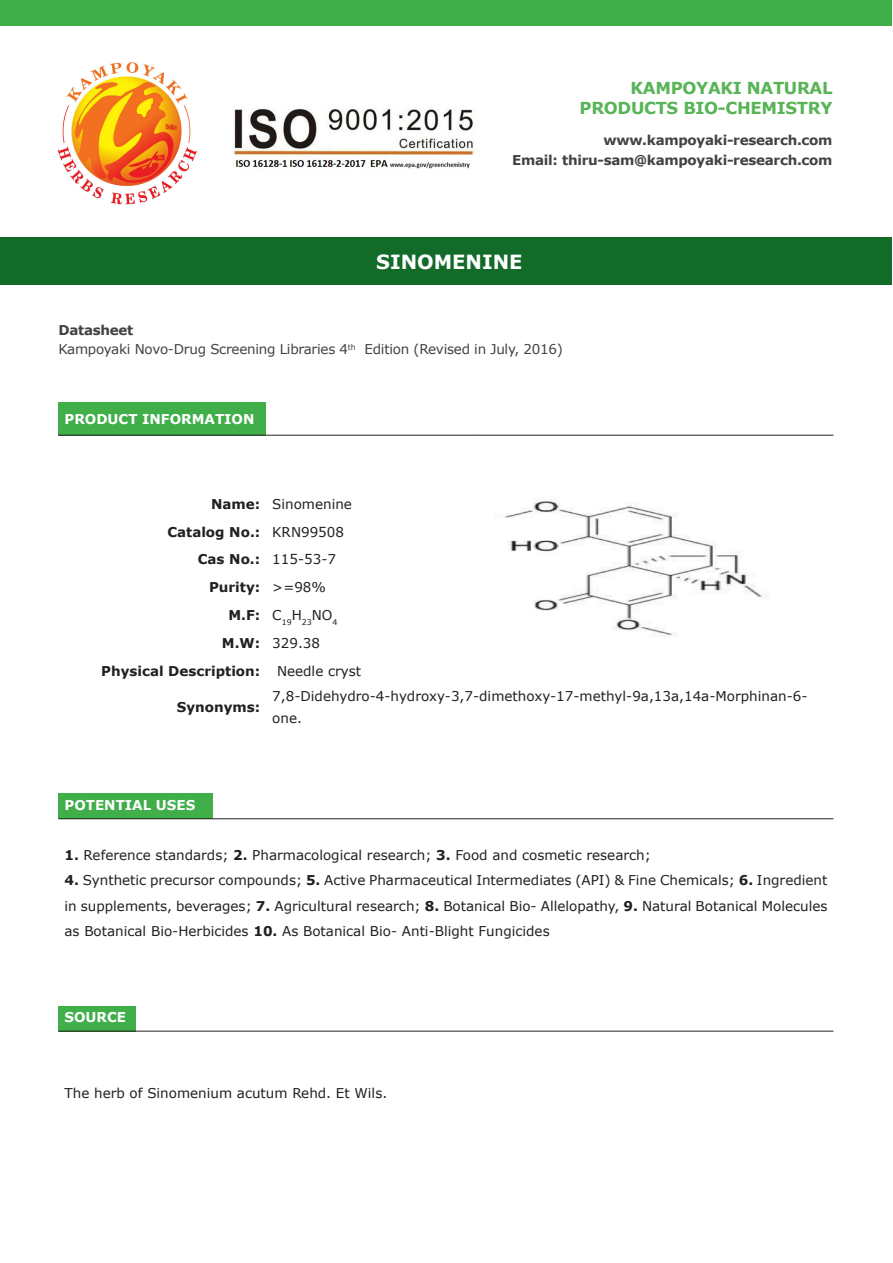
<style>
.page{position:relative;width:893px;height:1263px;background:#fff}
.page>*{position:absolute;margin:0;border:0;box-sizing:border-box;transform-origin:0 0}
.t1{font:700 19.5px "Verdana";color:#fff}
.t2{font:700 16.5px "Verdana";letter-spacing:-.02em;color:#59b457}
.t3{font:13.5px/25.2px "Verdana";color:#231f20}
.t4{font:700 13.5px "Verdana";letter-spacing:-.02em;color:#414243}
.t5{font:700 13.5px "Verdana";color:#231f20}
.t6{font:13.5px "Verdana";letter-spacing:-.02em;color:#414243}
.t7{font:700 13.5px "Verdana";color:#fff}
.t8{font:7.8px "Verdana";color:#231f20}
.s1{font-weight:700}
</style>
<div class="page">
<img style="left:232px;top:108px;width:243px;height:61px">
<img style="left:57px;top:62px;width:140px;height:143px">
<div style="left:1px;top:0;width:891px;height:26px;background:#40ae49"></div>
<div style="left:1px;top:238px;width:891px;height:47px;background:#136b29"></div>
<div style="left:58px;top:402px;width:208px;height:33px;background:#40ae49"></div>
<hr style="left:58px;top:435px;width:208px;height:1px;background:#231f20">
<hr style="left:266px;top:435px;width:209px;height:1px;background:#231f20">
<hr style="left:475px;top:435px;width:358px;height:1px;background:#231f20">
<img style="left:504px;top:501px;width:264px;height:135px">
<div style="left:58px;top:794px;width:155px;height:25px;background:#40ae49"></div>
<hr style="left:58px;top:818px;width:155px;height:1px;background:#231f20">
<hr style="left:213px;top:818px;width:620px;height:1px;background:#231f20">
<div style="left:58px;top:1006px;width:78px;height:25px;background:#40ae49"></div>
<hr style="left:58px;top:1031px;width:78px;height:1px;background:#231f20">
<hr style="left:136px;top:1031px;width:697px;height:1px;background:#231f20">
<p class="t2" style="left:631px;top:78px;width:203px">KAMPOYAKI NATURAL</p>
<p class="t2" style="left:580px;top:97px;width:254px">PRODUCTS BIO-CHEMISTRY</p>
<p class="t4" style="left:603px;top:132px;width:231px">www.kampoyaki-research.com</p>
<p class="t4" style="left:512px;top:151px;width:322px">Email: thiru-sam@kampoyaki-research.com</p>
<p class="t1" style="left:376px;top:249px;width:148px">SINOMENINE</p>
<p class="t4" style="left:58px;top:321px;width:76px">Datasheet</p>
<p class="t6" style="left:58px;top:341px;width:506px">Kampoyaki Novo-Drug Screening Libraries 4<sup>th</sup> Edition (Revised in July, 2016)</p>
<p class="t7" style="left:64px;top:410px;width:192px">PRODUCT INFORMATION</p>
<p class="t5" style="left:211px;top:495px;width:51px">Name:</p>
<p class="t3" style="left:272px;top:491px;width:81px">Sinomenine</p>
<p class="t5" style="left:167px;top:523px;width:94px">Catalog No.:</p>
<p class="t3" style="left:272px;top:519px;width:73px">KRN99508</p>
<p class="t5" style="left:198px;top:551px;width:64px">Cas No.:</p>
<p class="t3" style="left:272px;top:547px;width:65px">115-53-7</p>
<p class="t5" style="left:209px;top:578px;width:53px">Purity:</p>
<p class="t3" style="left:272px;top:575px;width:55px">&gt;=98%</p>
<p class="t5" style="left:228px;top:606px;width:33px">M.F:</p>
<p class="t8" style="left:272px;top:617px;width:67px"><sup>C</sup>19<sup>H</sup>23<sup>NO</sup>4</p>
<p class="t5" style="left:222px;top:634px;width:40px">M.W:</p>
<p class="t3" style="left:272px;top:630px;width:49px">329.38</p>
<p class="t5" style="left:101px;top:662px;width:161px">Physical Description:</p>
<p class="t3" style="left:277px;top:658px;width:86px">Needle cryst</p>
<p class="t5" style="left:177px;top:698px;width:85px">Synonyms:</p>
<p class="t3" style="left:272px;top:685px;width:537px;line-height:22.2px">7,8-Didehydro-4-hydroxy-3,7-dimethoxy-17-methyl-9a,13a,14a-Morphinan-6- one.</p>
<p class="t7" style="left:64px;top:796px;width:132px">POTENTIAL USES</p>
<p class="t3" style="left:64px;top:843px;width:588px"><span class="s1">1.</span> Reference standards; <span class="s1">2.</span> Pharmacological research; <span class="s1">3.</span> Food and cosmetic research;</p>
<p class="t3" style="left:64px;top:868px;width:764px;text-align:justify"><span class="s1">4.</span> Synthetic precursor compounds; <span class="s1">5.</span> Active Pharmaceutical Intermediates (API) &amp; Fine Chemicals; <span class="s1">6.</span> Ingredient in supplements, beverages; <span class="s1">7.</span> Agricultural research; <span class="s1">8.</span> Botanical Bio- Allelopathy, <span class="s1">9.</span> Natural Botanical Molecules as Botanical Bio-Herbicides <span class="s1">10.</span> As Botanical Bio- Anti-Blight Fungicides</p>
<p class="t7" style="left:64px;top:1009px;width:63px">SOURCE</p>
<p class="t3" style="left:64px;top:1080px;width:324px">The herb of Sinomenium acutum Rehd. Et Wils.</p>
</div>
